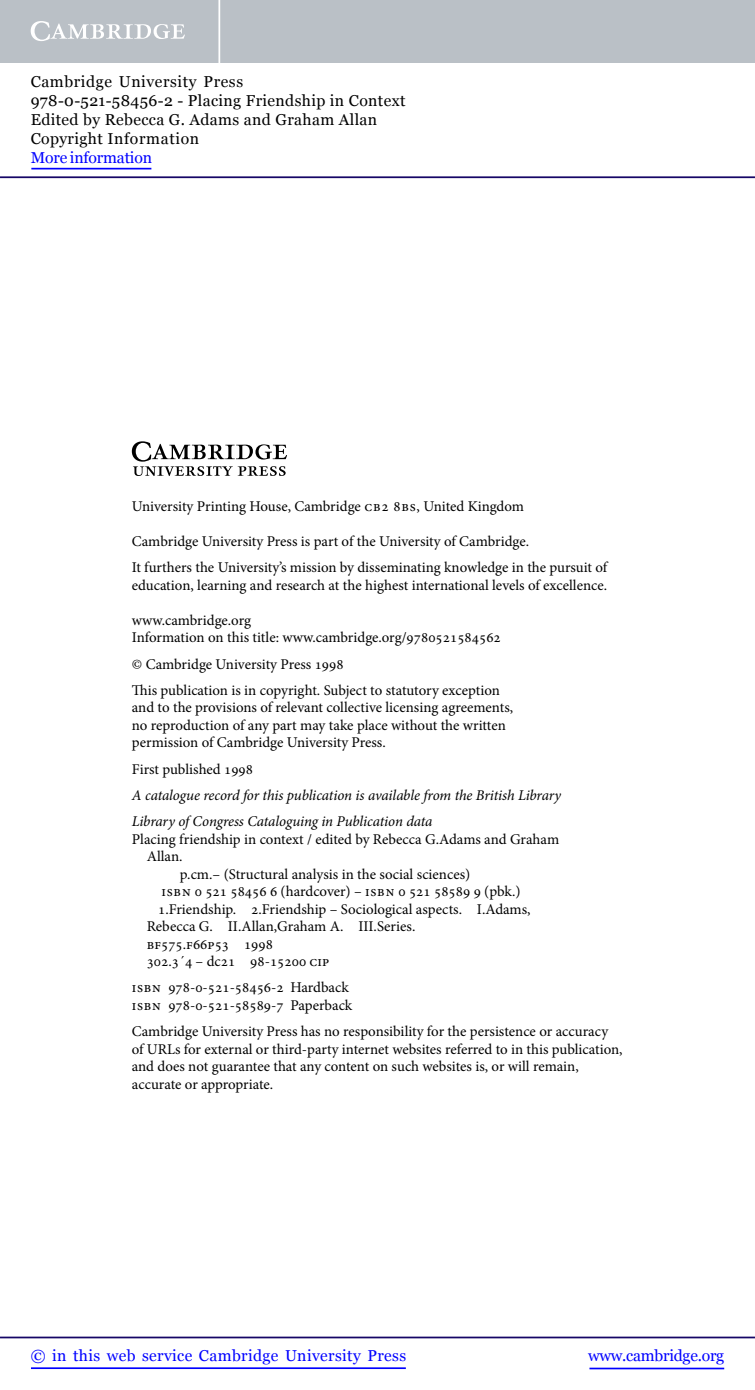
<style>
.page{position:relative;width:755px;height:1390px;background:#fff}
.page>*{position:absolute;margin:0;border:0;box-sizing:border-box;transform-origin:0 0}
.t1{font:15.75px/18.9px "Georgia";letter-spacing:.025em;color:#000}
.t2{font:15.75px "Georgia";letter-spacing:.025em;color:#00f}
.t3{font:15.75px "Georgia";letter-spacing:-.015em;color:#00f}
.t4{font:15.75px "Georgia";letter-spacing:-.01em;color:#00f}
.t5{font:14.88px/17.5px "Minion Pro";color:#000}
.t6{font:italic 14.88px/26.2px "Minion Pro";letter-spacing:-.01em;color:#000}
</style>
<div class="page">
<svg style="left:132px;top:441px;width:155px;height:35px"></svg>
<hr style="left:589px;top:1368px;width:134px;height:1px;background:#00f">
<hr style="left:0;top:1336px;width:754px;height:2px;background:#150666">
<hr style="left:31px;top:1367px;width:374px;height:2px;background:#00f">
<div style="left:0;top:0;width:754px;height:63px;background:#bac0c6"></div>
<svg style="left:31px;top:21px;width:154px;height:20px"></svg>
<hr style="left:218px;top:0;width:2px;height:63px;background:#fff">
<hr style="left:0;top:176px;width:754px;height:2px;background:#150666">
<hr style="left:31px;top:168px;width:120px;height:1px;background:#00f">
<p class="t1" style="left:31px;top:73px;width:376px">Cambridge University Press<br>978-0-521-58456-2 - Placing Friendship in Context Edited by Rebecca G. Adams and Graham Allan Copyright Information</p>
<p class="t4" style="left:31px;top:148px;width:123px">More information</p>
<p class="t5" style="left:132px;top:499px;width:393px">University Printing House, Cambridge cb2 8bs, United Kingdom</p>
<p class="t5" style="left:132px;top:529px;width:478px;line-height:26.2px">Cambridge University Press is part of the University of Cambridge.<br>It furthers the University’s mission by disseminating knowledge in the pursuit of</p>
<p class="t5" style="left:132px;top:577px;width:476px">education, learning and research at the highest international levels of excellence.</p>
<p class="t5" style="left:132px;top:612px;width:370px">www.cambridge.org<br>Information on this title: www.cambridge.org/9780521584562</p>
<p class="t5" style="left:132px;top:652px;width:369px;line-height:26.2px">© Cambridge University Press 1998<br>This publication is in copyright. Subject to statutory exception</p>
<p class="t5" style="left:132px;top:700px;width:382px">and to the provisions of relevant collective licensing agreements, no reproduction of any part may take place without the written permission of Cambridge University Press.</p>
<p class="t5" style="left:132px;top:761px;width:123px">First published 1998</p>
<p class="t6" style="left:132px;top:783px;width:430px">A catalogue record for this publication is available from the British Library<br>Library of Congress Cataloguing in Publication data</p>
<p class="t5" style="left:132px;top:831px;width:428px">Placing friendship in context / edited by Rebecca G.Adams and Graham</p>
<p class="t5" style="left:147px;top:849px;width:37px">Allan.</p>
<p class="t5" style="left:180px;top:866px;width:292px">p.cm.– (Structural analysis in the social sciences)</p>
<p class="t5" style="left:161px;top:884px;width:360px">isbn 0 521 58456 6 (hardcover) – isbn 0 521 58589 9 (pbk.)</p>
<p class="t5" style="left:158px;top:901px;width:373px">1.Friendship. 2.Friendship – Sociological aspects. I.Adams,</p>
<p class="t5" style="left:147px;top:919px;width:270px">Rebecca G. II.Allan,Graham A. III.Series.</p>
<p class="t5" style="left:147px;top:936px;width:128px">bf575.f66p53 1998</p>
<p class="t5" style="left:147px;top:954px;width:184px">302.3´4 – dc21 98-15200 cip</p>
<p class="t5" style="left:132px;top:980px;width:222px">isbn 978-0-521-58456-2 Hardback isbn 978-0-521-58589-7 Paperback</p>
<p class="t5" style="left:132px;top:1024px;width:492px">Cambridge University Press has no responsibility for the persistence or accuracy of URLs for external or third-party internet websites referred to in this publication, and does not guarantee that any content on such websites is, or will remain, accurate or appropriate.</p>
<p class="t2" style="left:31px;top:1346px;width:376px">© in this web service Cambridge University Press</p>
<p class="t3" style="left:588px;top:1346px;width:137px">www.cambridge.org</p>
</div>
